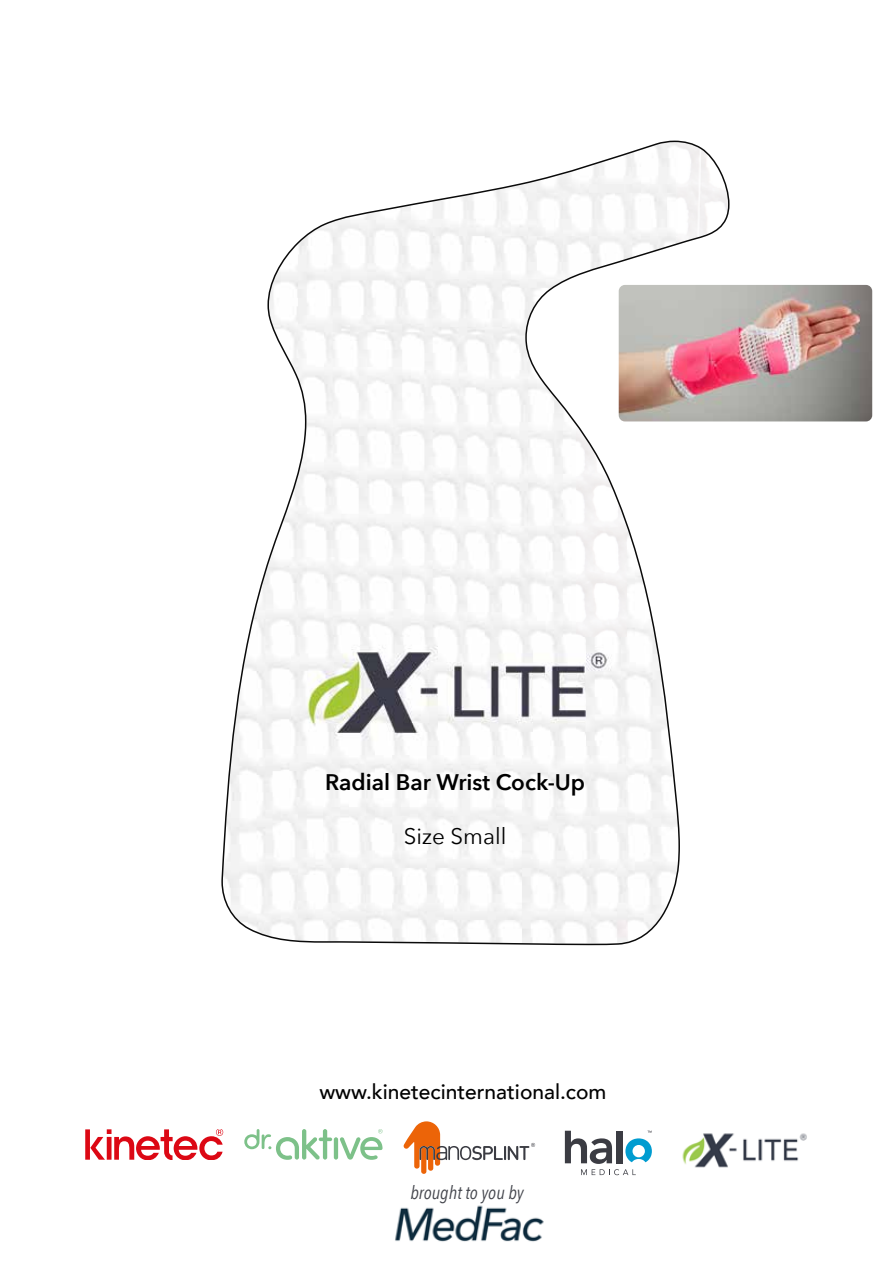
<style>
.page{position:relative;width:893px;height:1263px;background:#fff}
.page>*{position:absolute;margin:0;border:0;box-sizing:border-box;transform-origin:0 0}
.t1{font:600 22.5px "Avenir Next";color:#000}
.t2{font:22.5px "Avenir Next";color:#000}
.t3{font:500 21px "Avenir";color:#000}
.t4{font:italic 18.45px "Avenir Next Condensed";color:#43454c}
</style>
<div class="page">
<svg style="left:221px;top:141px;width:508px;height:804px"></svg>
<img style="left:291px;top:637px;width:344px;height:108px">
<svg style="left:85px;top:1129px;width:138px;height:31px"></svg>
<hr style="left:334px;top:1137px;width:4px;height:22px;background:#7dc189;border-radius:2px">
<svg style="left:244px;top:1129px;width:88px;height:31px"></svg>
<svg style="left:340px;top:1129px;width:42px;height:31px"></svg>
<div style="left:421px;top:1147px;width:5px;height:27px;background:#ec6408;border-radius:3px"></div>
<div style="left:428px;top:1147px;width:5px;height:24px;background:#ec6408;border-radius:3px"></div>
<svg style="left:404px;top:1121px;width:131px;height:47px"></svg>
<svg style="left:565px;top:1131px;width:87px;height:44px"></svg>
<img style="left:682px;top:1133px;width:125px;height:35px">
<img style="left:395px;top:1205px;width:149px;height:37px">
<img style="left:619px;top:285px;width:253px;height:136px">
<p class="t1" style="left:325px;top:763px;width:261px">Radial Bar Wrist Cock-Up</p>
<p class="t2" style="left:404px;top:817px;width:104px">Size Small</p>
<p class="t3" style="left:319px;top:1074px;width:289px">www.kinetecinternational.com</p>
<p class="t4" style="left:410px;top:1182px;width:115px">brought to you by</p>
</div>
